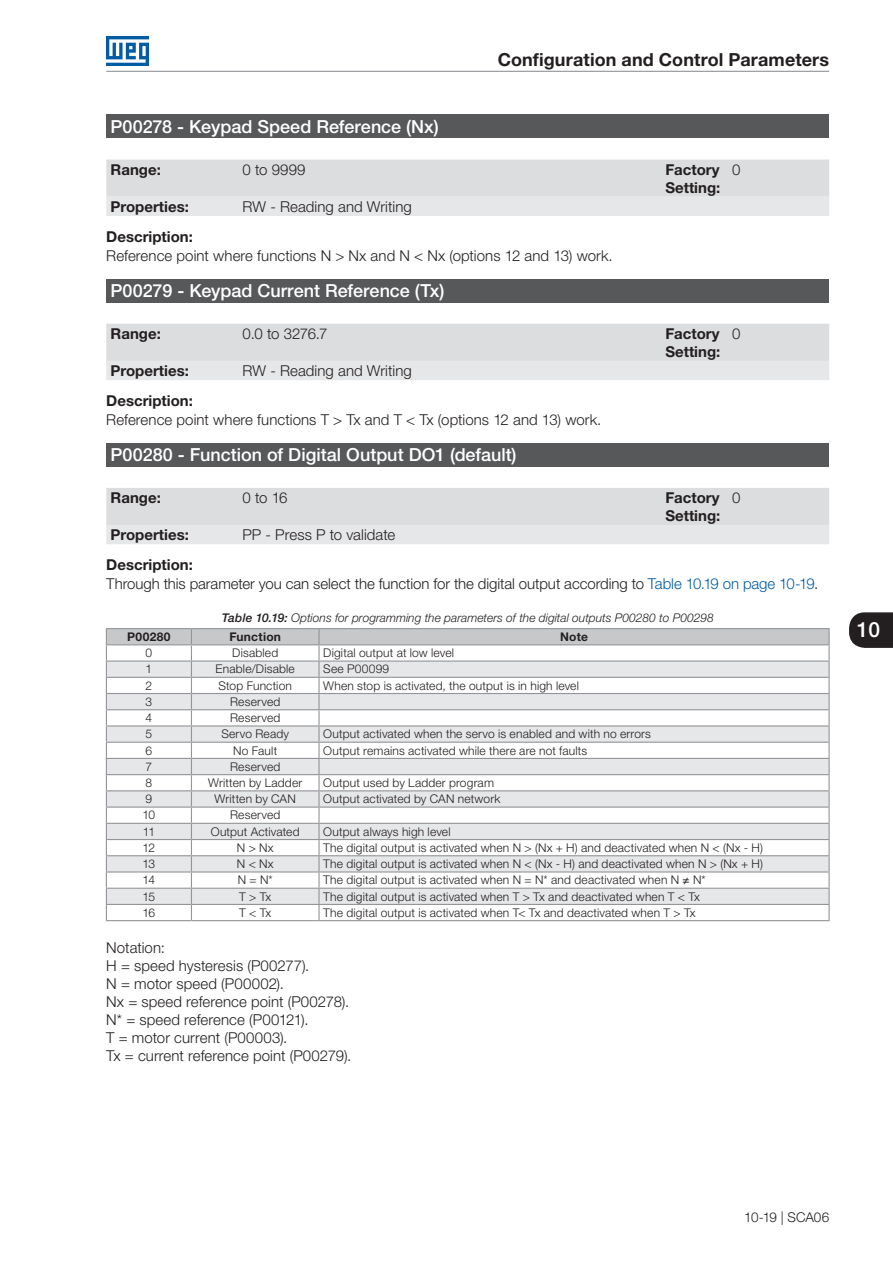
<style>
.page{position:relative;width:893px;height:1263px;background:#fff}
.page>*{position:absolute;margin:0;border:0;box-sizing:border-box;transform-origin:0 0}
.t1{font:500 21px "Helvetica Neue LT Pro";color:#fff}
._200_a_299{font:500 18px "Helvetica Neue LT Pro";color:#fff}
.t2{font:700 18px "Helvetica Neue LT Pro";letter-spacing:.005em;color:#231f20}
.Texto{font:300 15px "Helvetica Neue LT Pro";letter-spacing:.005em;color:#231f20}
.Cabeçalho__Faixa_Pro{font:700 15px/18px "Helvetica Neue LT Pro";color:#231f20}
.t3{font:300 13.5px "Helvetica Neue LT Pro";letter-spacing:-.005em;color:#231f20}
.Miolo_-_Esquerda{font:300 12px "Helvetica Neue LT Pro";letter-spacing:.015em;color:#231f20}
.Miolo_-_Centro{font:300 12px "Helvetica Neue LT Pro";letter-spacing:.015em;color:#231f20}
.t4{font:italic 300 12px "Helvetica Neue LT Pro";color:#231f20}
.Cabeçalho_-_Centro{font:700 12px "Helvetica Neue LT Pro";letter-spacing:.025em;color:#231f20}
.s1{color:#015ca3}
.s2{font-weight:500}
</style>
<div class="page">
<svg style="left:849px;top:612px;width:44px;height:36px;background:#343031"></svg>
<hr style="left:106px;top:71px;width:723px;height:1px;background:#939598">
<img style="left:106px;top:36px;width:43px;height:30px">
<div style="left:106px;top:115px;width:723px;height:23px;background:#57585a"></div>
<svg style="left:106px;top:160px;width:723px;height:56px;background:#dfe0e2"></svg>
<div style="left:106px;top:279px;width:723px;height:23px;background:#57585a"></div>
<svg style="left:106px;top:324px;width:723px;height:56px;background:#dfe0e2"></svg>
<div style="left:106px;top:443px;width:723px;height:23px;background:#57585a"></div>
<svg style="left:106px;top:488px;width:723px;height:56px;background:#dfe0e2"></svg>
<hr style="left:106px;top:628px;width:85px;height:1px;background:#939598">
<hr style="left:191px;top:628px;width:128px;height:1px;background:#939598">
<hr style="left:319px;top:628px;width:511px;height:1px;background:#939598">
<svg style="left:106px;top:629px;width:724px;height:291px"></svg>
<hr style="left:106px;top:920px;width:85px;height:1px;background:#939598">
<hr style="left:191px;top:920px;width:128px;height:1px;background:#939598">
<hr style="left:319px;top:920px;width:511px;height:1px;background:#939598">
<h2 class="t2" style="left:498px;top:48px;width:333px">Configuration and Control Parameters</h2>
<p class="_200_a_299" style="left:111px;top:116px;width:330px">P00278 - Keypad Speed Reference (Nx)</p>
<p class="Cabeçalho__Faixa_Pro" style="left:111px;top:160px;width:52px">Range:</p>
<p class="Texto" style="left:243px;top:160px;width:64px">0 to 9999</p>
<p class="Cabeçalho__Faixa_Pro" style="left:665px;top:160px;width:57px">Factory<br>Setting:</p>
<p class="Texto" style="left:732px;top:160px;width:10px">0</p>
<p class="Cabeçalho__Faixa_Pro" style="left:111px;top:197px;width:80px">Properties:</p>
<p class="Texto" style="left:243px;top:197px;width:171px">RW - Reading and Writing</p>
<p class="Cabeçalho__Faixa_Pro" style="left:106px;top:227px;width:88px">Description:</p>
<p class="Texto" style="left:106px;top:246px;width:508px">Reference point where functions N &gt; Nx and N &lt; Nx (options 12 and 13) work.</p>
<p class="_200_a_299" style="left:111px;top:280px;width:335px">P00279 - Keypad Current Reference (Tx)</p>
<p class="Cabeçalho__Faixa_Pro" style="left:111px;top:324px;width:52px">Range:</p>
<p class="Texto" style="left:243px;top:324px;width:86px">0.0 to 3276.7</p>
<p class="Cabeçalho__Faixa_Pro" style="left:665px;top:324px;width:57px">Factory<br>Setting:</p>
<p class="Texto" style="left:732px;top:324px;width:10px">0</p>
<p class="Cabeçalho__Faixa_Pro" style="left:111px;top:361px;width:80px">Properties:</p>
<p class="Texto" style="left:243px;top:361px;width:171px">RW - Reading and Writing</p>
<p class="Cabeçalho__Faixa_Pro" style="left:106px;top:391px;width:88px">Description:</p>
<p class="Texto" style="left:106px;top:411px;width:496px">Reference point where functions T &gt; Tx and T &lt; Tx (options 12 and 13) work.</p>
<p class="_200_a_299" style="left:111px;top:444px;width:408px">P00280 - Function of Digital Output DO1 (default)</p>
<p class="Cabeçalho__Faixa_Pro" style="left:111px;top:488px;width:52px">Range:</p>
<p class="Texto" style="left:243px;top:488px;width:46px">0 to 16</p>
<p class="Cabeçalho__Faixa_Pro" style="left:665px;top:488px;width:57px">Factory<br>Setting:</p>
<p class="Texto" style="left:732px;top:488px;width:10px">0</p>
<p class="Cabeçalho__Faixa_Pro" style="left:111px;top:525px;width:80px">Properties:</p>
<p class="Texto" style="left:243px;top:525px;width:154px">PP - Press P to validate</p>
<p class="Cabeçalho__Faixa_Pro" style="left:106px;top:555px;width:88px">Description:</p>
<p class="Texto" style="left:106px;top:575px;width:714px">Through this parameter you can select the function for the digital output according to <span class="s1">Table 10.19 on page 10-19</span>.</p>
<p class="t4" style="left:222px;top:610px;width:493px"><span class="s2">Table 10.19:</span> Options for programming the parameters of the digital outputs P00280 to P00298</p>
<p class="Cabeçalho_-_Centro" style="left:127px;top:629px;width:45px">P00280</p>
<p class="Cabeçalho_-_Centro" style="left:229px;top:629px;width:53px">Function</p>
<p class="Cabeçalho_-_Centro" style="left:560px;top:629px;width:29px">Note</p>
<p class="Miolo_-_Centro" style="left:146px;top:646px;width:8px">0</p>
<p class="Miolo_-_Centro" style="left:232px;top:646px;width:48px">Disabled</p>
<p class="Miolo_-_Esquerda" style="left:323px;top:646px;width:132px">Digital output at low level</p>
<p class="Miolo_-_Centro" style="left:146px;top:662px;width:8px">1</p>
<p class="Miolo_-_Centro" style="left:216px;top:662px;width:81px">Enable/Disable</p>
<p class="Miolo_-_Esquerda" style="left:323px;top:662px;width:67px">See P00099</p>
<p class="Miolo_-_Centro" style="left:146px;top:678px;width:8px">2</p>
<p class="Miolo_-_Centro" style="left:218px;top:678px;width:75px">Stop Function</p>
<p class="Miolo_-_Esquerda" style="left:323px;top:678px;width:257px">When stop is activated, the output is in high level</p>
<p class="Miolo_-_Centro" style="left:146px;top:694px;width:8px">3</p>
<p class="Miolo_-_Centro" style="left:230px;top:694px;width:52px">Reserved</p>
<p class="Miolo_-_Centro" style="left:146px;top:710px;width:8px">4</p>
<p class="Miolo_-_Centro" style="left:230px;top:710px;width:52px">Reserved</p>
<p class="Miolo_-_Centro" style="left:146px;top:727px;width:8px">5</p>
<p class="Miolo_-_Centro" style="left:221px;top:727px;width:69px">Servo Ready</p>
<p class="Miolo_-_Esquerda" style="left:323px;top:727px;width:329px">Output activated when the servo is enabled and with no errors</p>
<p class="Miolo_-_Centro" style="left:146px;top:743px;width:8px">6</p>
<p class="Miolo_-_Centro" style="left:233px;top:743px;width:45px">No Fault</p>
<p class="Miolo_-_Esquerda" style="left:323px;top:743px;width:265px">Output remains activated while there are not faults</p>
<p class="Miolo_-_Centro" style="left:146px;top:759px;width:8px">7</p>
<p class="Miolo_-_Centro" style="left:230px;top:759px;width:52px">Reserved</p>
<p class="Miolo_-_Centro" style="left:146px;top:775px;width:8px">8</p>
<p class="Miolo_-_Centro" style="left:208px;top:775px;width:96px">Written by Ladder</p>
<p class="Miolo_-_Esquerda" style="left:323px;top:775px;width:172px">Output used by Ladder program</p>
<p class="Miolo_-_Centro" style="left:146px;top:792px;width:8px">9</p>
<p class="Miolo_-_Centro" style="left:215px;top:792px;width:83px">Written by CAN</p>
<p class="Miolo_-_Esquerda" style="left:323px;top:792px;width:179px">Output activated by CAN network</p>
<p class="Miolo_-_Centro" style="left:143px;top:808px;width:14px">10</p>
<p class="Miolo_-_Centro" style="left:230px;top:808px;width:52px">Reserved</p>
<p class="Miolo_-_Centro" style="left:143px;top:824px;width:14px">11</p>
<p class="Miolo_-_Centro" style="left:211px;top:824px;width:90px">Output Activated</p>
<p class="Miolo_-_Esquerda" style="left:323px;top:824px;width:129px">Output always high level</p>
<p class="Miolo_-_Centro" style="left:143px;top:840px;width:14px">12</p>
<p class="Miolo_-_Centro" style="left:237px;top:840px;width:38px">N &gt; Nx</p>
<p class="Miolo_-_Esquerda" style="left:323px;top:840px;width:441px">The digital output is activated when N &gt; (Nx + H) and deactivated when N &lt; (Nx - H)</p>
<p class="Miolo_-_Centro" style="left:143px;top:856px;width:14px">13</p>
<p class="Miolo_-_Centro" style="left:237px;top:856px;width:38px">N &lt; Nx</p>
<p class="Miolo_-_Esquerda" style="left:323px;top:856px;width:441px">The digital output is activated when N &lt; (Nx - H) and deactivated when N &gt; (Nx + H)</p>
<p class="Miolo_-_Centro" style="left:143px;top:873px;width:14px">14</p>
<p class="Miolo_-_Centro" style="left:238px;top:873px;width:37px">N = N*</p>
<p class="Miolo_-_Esquerda" style="left:323px;top:873px;width:384px">The digital output is activated when N = N* and deactivated when N ≠ N*</p>
<p class="Miolo_-_Centro" style="left:143px;top:889px;width:14px">15</p>
<p class="Miolo_-_Centro" style="left:239px;top:889px;width:34px">T &gt; Tx</p>
<p class="Miolo_-_Esquerda" style="left:323px;top:889px;width:378px">The digital output is activated when T &gt; Tx and deactivated when T &lt; Tx</p>
<p class="Miolo_-_Centro" style="left:143px;top:905px;width:14px">16</p>
<p class="Miolo_-_Centro" style="left:239px;top:905px;width:34px">T &lt; Tx</p>
<p class="Miolo_-_Esquerda" style="left:323px;top:905px;width:374px">The digital output is activated when T&lt; Tx and deactivated when T &gt; Tx</p>
<p class="Texto" style="left:106px;top:938px;width:60px">Notation:</p>
<p class="Texto" style="left:106px;top:956px;width:205px">H = speed hysteresis (P00277).</p>
<p class="Texto" style="left:106px;top:974px;width:179px">N = motor speed (P00002).</p>
<p class="Texto" style="left:106px;top:992px;width:244px">Nx = speed reference point (P00278).</p>
<p class="Texto" style="left:106px;top:1010px;width:204px">N* = speed reference (P00121).</p>
<p class="Texto" style="left:106px;top:1028px;width:183px">T = motor current (P00003).</p>
<p class="Texto" style="left:106px;top:1046px;width:246px">Tx = current reference point (P00279).</p>
<h1 class="t1" style="left:857px;top:616px;width:25px">10</h1>
<p class="t3" style="left:744px;top:1208px;width:86px">10-19 | SCA06</p>
</div>
